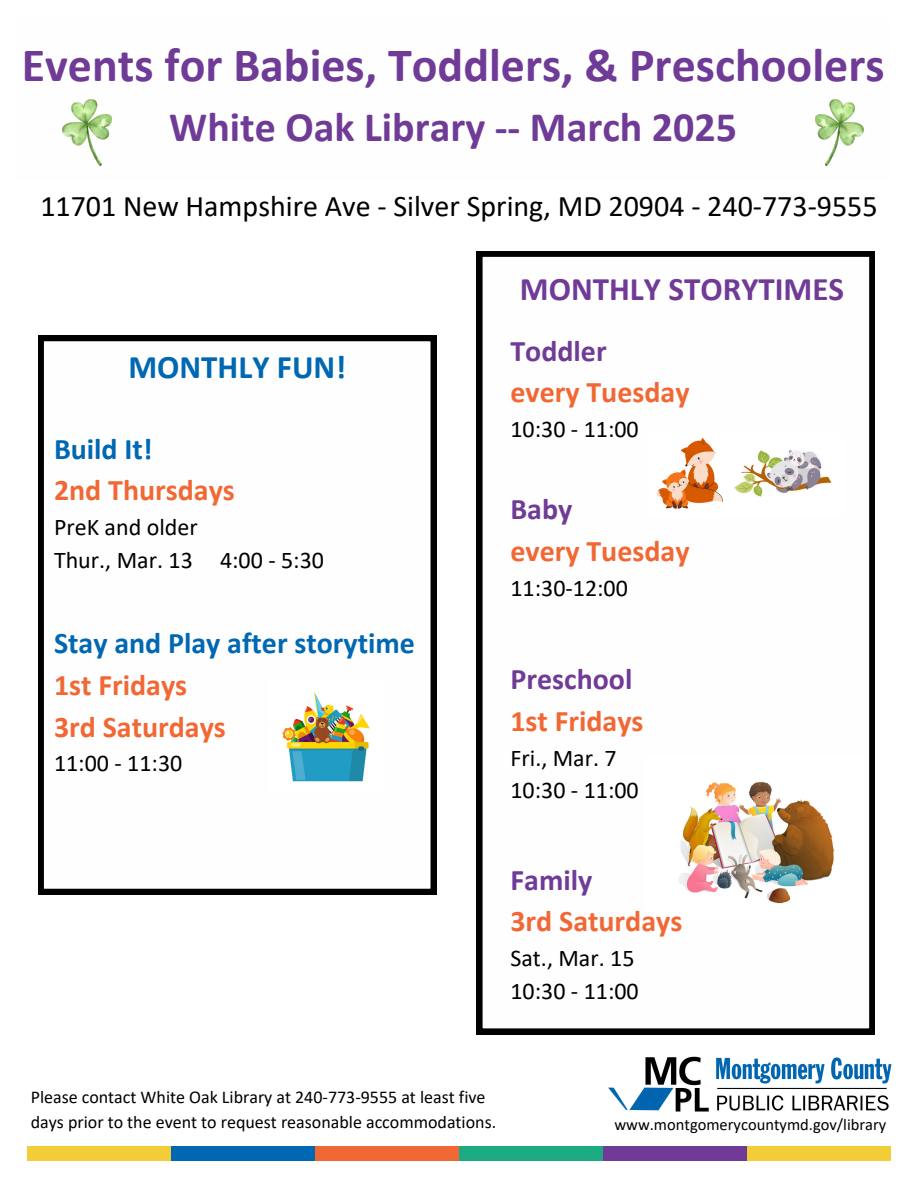
<style>
.page{position:relative;width:918px;height:1188px;background:#fff}
.page>*{position:absolute;margin:0;border:0;box-sizing:border-box;transform-origin:0 0}
.t1{font:700 48px "Calibri";color:#703b97}
.t2{font:700 42px "Calibri";color:#703b97}
.t3{font:700 33px "Calibri";color:#703b97}
.t4{font:700 33px "Calibri";color:#0068b3}
.t5{font:700 30px/41.7px "Calibri";color:#f26834}
.t6{font:30px "Calibri";color:#000}
.t7{font:700 30px/41.7px "Calibri";color:#0068b3}
.t8{font:24px/32.7px "Calibri";color:#000}
.t9{font:18px "Calibri";color:#000}
.t10{font:16.5px "Calibri";color:#000}
.s1{color:#0068b3}
.s2{color:#f26834}
.s3{color:#703b97}
</style>
<div class="page">
<img style="left:608px;top:1056px;width:284px;height:56px">
<div style="left:27px;top:1147px;width:144px;height:14px;background:#f2cd37"></div>
<div style="left:315px;top:1147px;width:144px;height:14px;background:#f26834"></div>
<div style="left:171px;top:1147px;width:144px;height:14px;background:#0068b3"></div>
<div style="left:459px;top:1147px;width:144px;height:14px;background:#1caa83"></div>
<div style="left:603px;top:1147px;width:144px;height:14px;background:#703b97"></div>
<div style="left:747px;top:1147px;width:144px;height:14px;background:#f2cd37"></div>
<svg style="left:477px;top:251px;width:398px;height:783px"></svg>
<img style="left:646px;top:755px;width:218px;height:164px">
<img style="left:649px;top:433px;width:195px;height:84px">
<svg style="left:38px;top:336px;width:398px;height:558px"></svg>
<img style="left:63px;top:99px;width:48px;height:67px">
<img style="left:815px;top:99px;width:48px;height:67px">
<img style="left:269px;top:678px;width:114px;height:114px">
<h1 class="t1" style="left:22px;top:45px;width:864px">Events for Babies, Toddlers, &amp; Preschoolers</h1>
<h1 class="t2" style="left:169px;top:109px;width:569px">White Oak Library -- March 2025</h1>
<h3 class="t6" style="left:40px;top:193px;width:839px">11701 New Hampshire Ave - Silver Spring, MD 20904 - 240-773-9555</h3>
<p class="t4" style="left:128px;top:354px;width:219px">MONTHLY FUN!</p>
<h3 class="t5" style="left:54px;top:430px;width:182px"><span class="s1">Build It!<br></span>2nd Thursdays</h3>
<h3 class="t8" style="left:54px;top:513px;width:272px">PreK and older<br>Thur., Mar. 13 4:00 - 5:30</h3>
<h4 class="t7" style="left:54px;top:625px;width:363px">Stay and Play after storytime<br><span class="s2">1st Fridays<br>3rd Saturdays</span></h4>
<h4 class="t8" style="left:54px;top:749px;width:130px">11:00 - 11:30</h4>
<h2 class="t3" style="left:520px;top:275px;width:326px">MONTHLY STORYTIMES</h2>
<p class="t5" style="left:510px;top:332px;width:181px"><span class="s3">Toddler<br></span>every Tuesday</p>
<p class="t8" style="left:510px;top:415px;width:130px">10:30 - 11:00</p>
<p class="t5" style="left:510px;top:491px;width:181px"><span class="s3">Baby<br></span>every Tuesday</p>
<p class="t8" style="left:510px;top:573px;width:119px">11:30-12:00</p>
<p class="t5" style="left:510px;top:661px;width:135px"><span class="s3">Preschool<br></span>1st Fridays</p>
<p class="t8" style="left:510px;top:743px;width:130px">Fri., Mar. 7<br>10:30 - 11:00</p>
<h2 class="t5" style="left:510px;top:861px;width:173px"><span class="s3">Family<br></span>3rd Saturdays</h2>
<h2 class="t8" style="left:510px;top:944px;width:130px">Sat., Mar. 15<br>10:30 - 11:00</h2>
<h4 class="t9" style="left:31px;top:1090px;width:456px">Please contact White Oak Library at 240-773-9555 at least five</h4>
<h3 class="t9" style="left:31px;top:1115px;width:467px">days prior to the event to request reasonable accommodations.</h3>
<h3 class="t10" style="left:614px;top:1117px;width:273px">www.montgomerycountymd.gov/library</h3>
</div>
